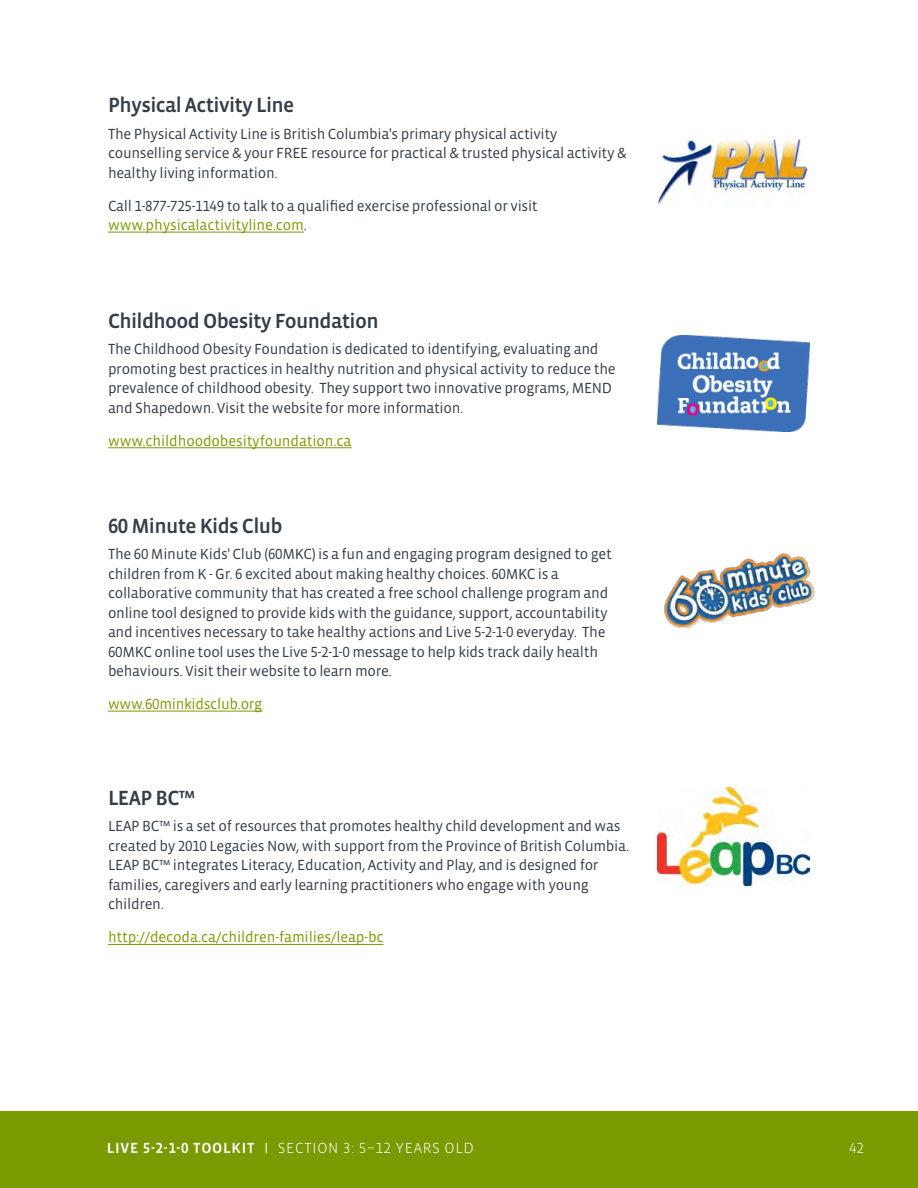
<style>
.page{position:relative;width:918px;height:1188px;background:#fff}
.page>*{position:absolute;margin:0;border:0;box-sizing:border-box;transform-origin:0 0}
.t1{font:500 21px "Vista Sans OT";letter-spacing:-.03em;color:#333e48}
.t2{font:15px/19.5px "Vista Sans OT";letter-spacing:-.02em;color:#333e48}
.t3{font:15px "Vista Sans OT";letter-spacing:-.01em;color:#799a00}
.t4{font:500 15px "Vista Sans OT";letter-spacing:.05em;color:#fff}
.t5{font:300 15px "Vista Sans OT";color:#fff}
.s1{color:#799a00}
.s2{font-size:12px}
.s3{font-weight:300}
</style>
<div class="page">
<hr style="left:108px;top:232px;width:196px;height:1px;background:#799a00">
<img style="left:658px;top:138px;width:151px;height:67px">
<hr style="left:108px;top:448px;width:243px;height:1px;background:#799a00">
<img style="left:657px;top:335px;width:152px;height:96px">
<hr style="left:108px;top:711px;width:154px;height:1px;background:#799a00">
<img style="left:664px;top:553px;width:151px;height:76px">
<hr style="left:108px;top:944px;width:276px;height:1px;background:#799a00">
<img style="left:657px;top:787px;width:152px;height:98px">
<div style="left:0;top:1111px;width:918px;height:77px;background:#799a00"></div>
<h1 class="t1" style="left:108px;top:94px;width:188px">Physical Activity Line</h1>
<p class="t2" style="left:108px;top:124px;width:520px">The Physical Activity Line is British Columbia's primary physical activity counselling service &amp; your FREE resource for practical &amp; trusted physical activity &amp; healthy living information.</p>
<p class="t2" style="left:108px;top:196px;width:431px">Call 1-877-725-1149 to talk to a qualified exercise professional or visit <span class="s1">www.physicalactivityline.com</span>.</p>
<h1 class="t1" style="left:108px;top:310px;width:272px">Childhood Obesity Foundation</h1>
<p class="t2" style="left:108px;top:340px;width:509px">The Childhood Obesity Foundation is dedicated to identifying, evaluating and promoting best practices in healthy nutrition and physical activity to reduce the prevalence of childhood obesity. They support two innovative programs, MEND and Shapedown. Visit the website for more information.</p>
<p class="t3" style="left:108px;top:433px;width:245px">www.childhoodobesityfoundation.ca</p>
<h1 class="t1" style="left:108px;top:515px;width:176px">60 Minute Kids Club</h1>
<p class="t2" style="left:108px;top:545px;width:505px">The 60 Minute Kids' Club (60MKC) is a fun and engaging program designed to get children from K - Gr. 6 excited about making healthy choices. 60MKC is a collaborative community that has created a free school challenge program and online tool designed to provide kids with the guidance, support, accountability and incentives necessary to take healthy actions and Live 5-2-1-0 everyday. The 60MKC online tool uses the Live 5-2-1-0 message to help kids track daily health behaviours. Visit their website to learn more.</p>
<p class="t3" style="left:108px;top:696px;width:156px">www.60minkidsclub.org</p>
<h1 class="t1" style="left:108px;top:787px;width:89px">LEAP BC™</h1>
<p class="t2" style="left:108px;top:817px;width:523px">LEAP BC™ is a set of resources that promotes healthy child development and was created by 2010 Legacies Now, with support from the Province of British Columbia.<br>LEAP BC™ integrates Literacy, Education, Activity and Play, and is designed for families, caregivers and early learning practitioners who engage with young children.</p>
<p class="t3" style="left:108px;top:930px;width:277px">http://decoda.ca/children-families/leap-bc</p>
<p class="t4" style="left:107px;top:1141px;width:307px">LIVE 5-2-1-0 TOOLKIT <span class="s2">|</span> <span class="s3">SECTION 3: 5–12 YEARS</span></p>
<p class="t5" style="left:445px;top:1141px;width:20px">OLD</p>
<p class="t5" style="left:849px;top:1141px;width:16px">42</p>
</div>
